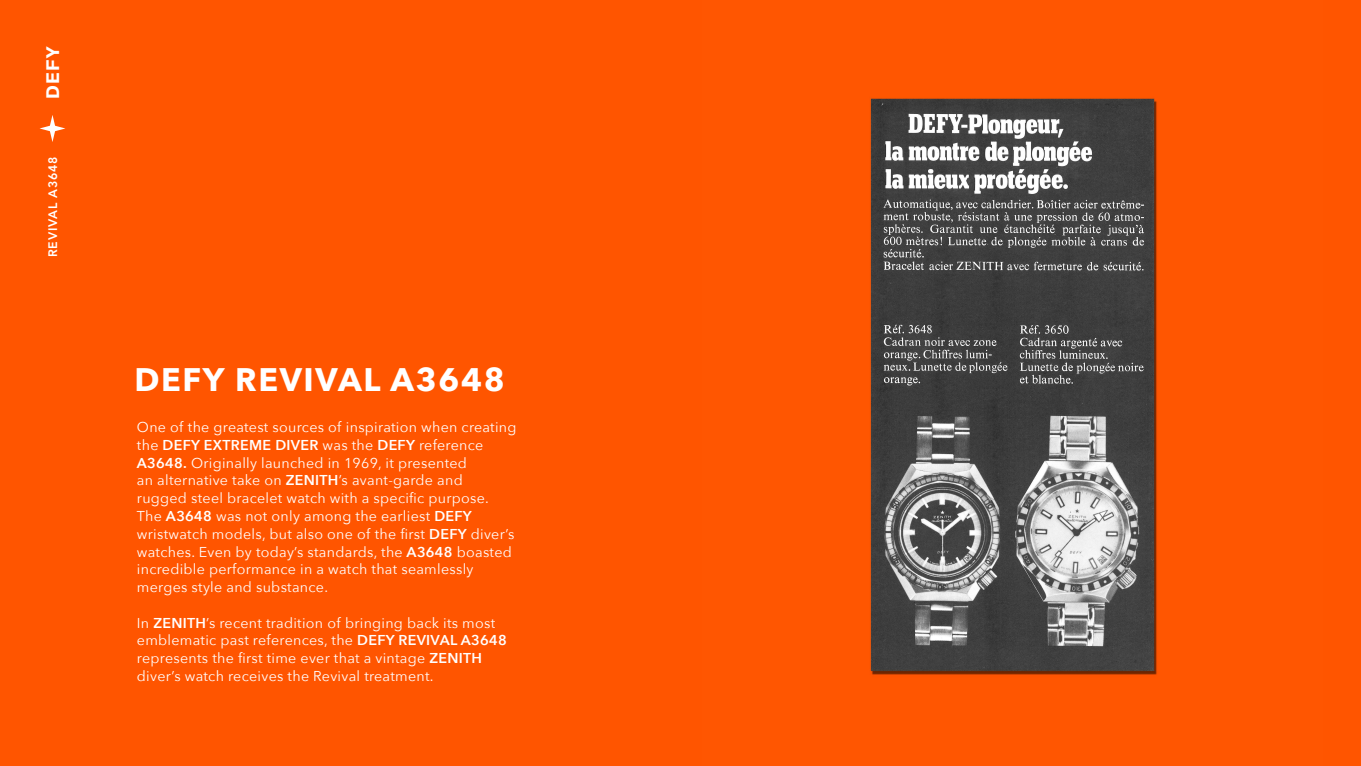
<style>
.page{position:relative;width:1361px;height:766px;background:#fff}
.page>*{position:absolute;margin:0;border:0;box-sizing:border-box;transform-origin:0 0}
.t1{font:700 32.5px "Avenir Next";letter-spacing:.05em;color:#fff}
.t2{font:17.82px "Sequel Sans Bold Body";color:#fff}
.t3{font:14.25px/17.8px "Avenir Next";letter-spacing:.02em;color:#fff}
.t4{font:800 12.25px "Avenir LT Pro";letter-spacing:.06em;color:#fff}
.s1{font-weight:600}
</style>
<div class="page">
<div style="left:0;top:0;width:1361px;height:765px;background:#f50"></div>
<img style="left:870px;top:98px;width:287px;height:577px">
<svg style="left:40px;top:115px;width:25px;height:27px"></svg>
<p class="t2" style="left:40px;top:99px;width:55px;rotate:-90deg">DEFY</p>
<p class="t4" style="left:46px;top:257px;width:101px;rotate:-90deg">REVIVAL A3648</p>
<h1 class="t1" style="left:134px;top:351px;width:372px">DEFY REVIVAL A3648</h1>
<p class="t3" style="left:137px;top:417px;width:381px">One of the greatest sources of inspiration when creating the <span class="s1">DEFY EXTREME DIVER</span> was the <span class="s1">DEFY</span> reference <span class="s1">A3648.</span> Originally launched in 1969, it presented<br>an alternative take on <span class="s1">ZENITH</span>’s avant-garde and<br>rugged steel bracelet watch with a specific purpose.<br>The <span class="s1">A3648</span> was not only among the earliest <span class="s1">DEFY </span>wristwatch models, but also one of the first <span class="s1">DEFY</span> diver’s watches. Even by today’s standards, the <span class="s1">A3648</span> boasted incredible performance in a watch that seamlessly merges style and substance.</p>
<p class="t3" style="left:137px;top:613px;width:371px">In <span class="s1">ZENITH</span>’s recent tradition of bringing back its most emblematic past references, the <span class="s1">DEFY REVIVAL A3648 </span>represents the first time ever that a vintage <span class="s1">ZENITH </span>diver’s watch receives the Revival treatment.</p>
</div>
